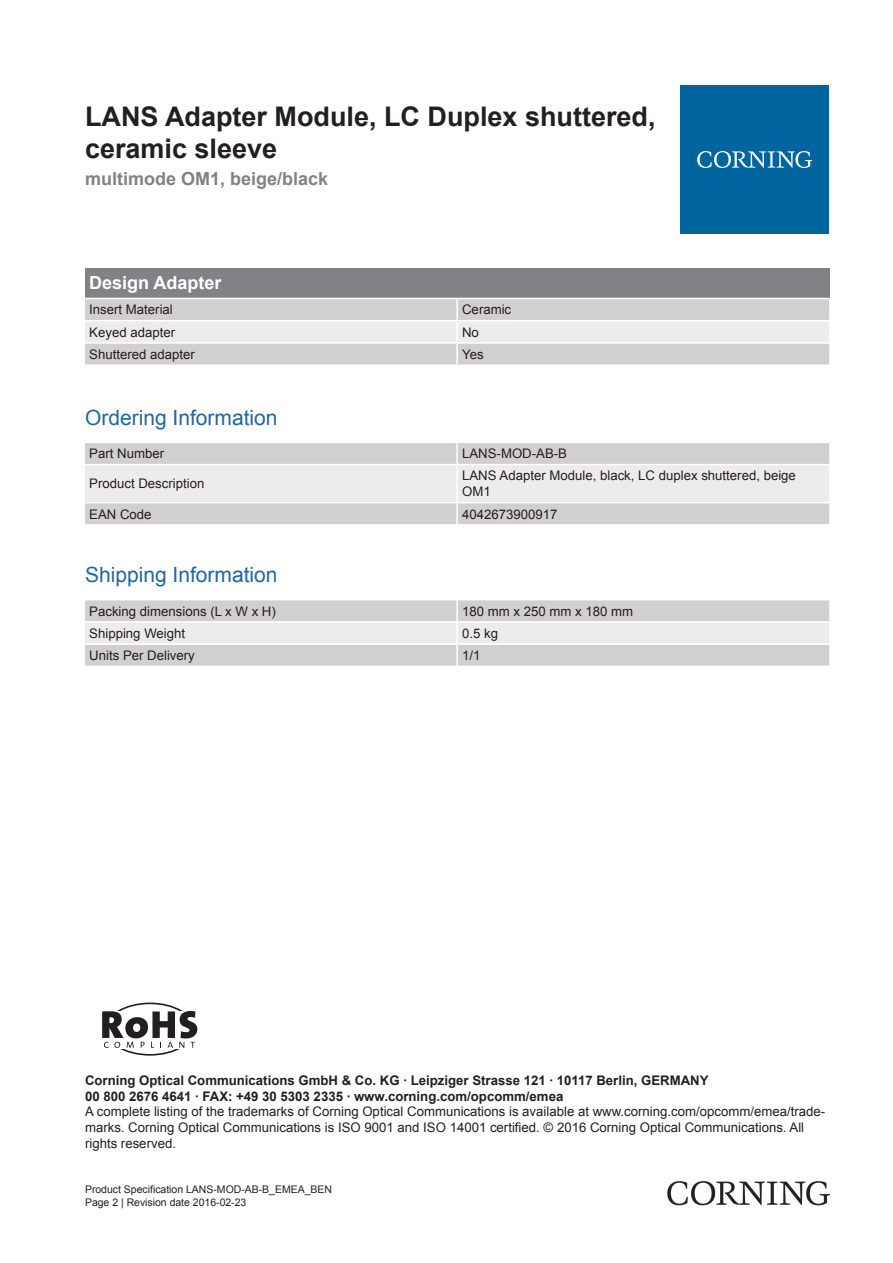
<style>
.page{position:relative;width:893px;height:1263px;background:#fff}
.page>*{position:absolute;margin:0;border:0;box-sizing:border-box;transform-origin:0 0}
.t1{font:700 27px/32.4px "Arial";color:#231f20}
.t2{font:21px "Arial";color:#2166a2}
.t3{font:700 18px "Arial";color:#808285}
.t4{font:700 18px "Arial";color:#fff}
.t5{font:13.2px/15.9px "Arial";color:#231f20}
.t6{font:700 13.2px/15.9px "Arial";color:#231f20}
.t7{font:10.5px/12.6px "Arial";color:#231f20}
</style>
<div class="page">
<div style="left:85px;top:268px;width:744px;height:30px;background:#808285"></div>
<div style="left:85px;top:299px;width:744px;height:65px;background:#d1cfcf"></div>
<div style="left:85px;top:321px;width:744px;height:21px;background:#edeceb"></div>
<hr style="left:456px;top:299px;width:2px;height:21px;background:#fff">
<hr style="left:456px;top:321px;width:2px;height:21px;background:#fff">
<hr style="left:456px;top:344px;width:2px;height:20px;background:#fff">
<hr style="left:85px;top:320px;width:372px;height:1px;background:#fff">
<hr style="left:457px;top:320px;width:372px;height:1px;background:#fff">
<hr style="left:85px;top:342px;width:372px;height:2px;background:#fff">
<hr style="left:457px;top:342px;width:372px;height:2px;background:#fff">
<div style="left:85px;top:443px;width:744px;height:81px;background:#d1cfcf"></div>
<div style="left:85px;top:465px;width:744px;height:37px;background:#edeceb"></div>
<hr style="left:456px;top:443px;width:2px;height:21px;background:#fff">
<hr style="left:456px;top:465px;width:2px;height:37px;background:#fff">
<hr style="left:456px;top:503px;width:2px;height:21px;background:#fff">
<hr style="left:85px;top:464px;width:372px;height:1px;background:#fff">
<hr style="left:457px;top:464px;width:372px;height:1px;background:#fff">
<hr style="left:85px;top:502px;width:372px;height:1px;background:#fff">
<hr style="left:457px;top:502px;width:372px;height:1px;background:#fff">
<div style="left:85px;top:600px;width:744px;height:66px;background:#d1cfcf"></div>
<div style="left:85px;top:623px;width:744px;height:20px;background:#edeceb"></div>
<hr style="left:456px;top:600px;width:2px;height:21px;background:#fff">
<hr style="left:456px;top:623px;width:2px;height:20px;background:#fff">
<hr style="left:456px;top:645px;width:2px;height:21px;background:#fff">
<hr style="left:85px;top:621px;width:372px;height:2px;background:#fff">
<hr style="left:457px;top:621px;width:372px;height:2px;background:#fff">
<hr style="left:85px;top:643px;width:372px;height:2px;background:#fff">
<hr style="left:457px;top:643px;width:372px;height:2px;background:#fff">
<div style="left:680px;top:85px;width:149px;height:149px;background:#00649e"></div>
<svg style="left:697px;top:151px;width:115px;height:17px"></svg>
<img style="left:668px;top:1181px;width:161px;height:24px">
<div style="left:105px;top:1002px;width:90px;height:54px;border:2px solid #231f20;border-radius:50%"></div>
<div style="left:85px;top:1011px;width:123px;height:38px;background:#fff"></div>
<svg style="left:102px;top:1011px;width:95px;height:37px"></svg>
<h1 class="t1" style="left:85px;top:101px;width:572px">LANS Adapter Module, LC Duplex shuttered, ceramic sleeve</h1>
<h3 class="t3" style="left:85px;top:166px;width:245px">multimode OM1, beige/black</h3>
<h3 class="t4" style="left:89px;top:271px;width:134px">Design Adapter</h3>
<p class="t5" style="left:89px;top:302px;width:85px">Insert Material</p>
<p class="t5" style="left:462px;top:302px;width:51px">Ceramic</p>
<p class="t5" style="left:89px;top:324px;width:87px">Keyed adapter</p>
<p class="t5" style="left:462px;top:324px;width:18px">No</p>
<p class="t5" style="left:89px;top:346px;width:107px">Shuttered adapter</p>
<p class="t5" style="left:462px;top:346px;width:23px">Yes</p>
<h2 class="t2" style="left:85px;top:404px;width:194px">Ordering Information</h2>
<p class="t5" style="left:89px;top:446px;width:76px">Part Number</p>
<p class="t5" style="left:462px;top:446px;width:106px">LANS-MOD-AB-B</p>
<p class="t5" style="left:89px;top:476px;width:117px">Product Description</p>
<p class="t5" style="left:462px;top:468px;width:335px">LANS Adapter Module, black, LC duplex shuttered, beige<br>OM1</p>
<p class="t5" style="left:89px;top:506px;width:64px">EAN Code</p>
<p class="t5" style="left:462px;top:506px;width:97px">4042673900917</p>
<h2 class="t2" style="left:85px;top:561px;width:194px">Shipping Information</h2>
<p class="t5" style="left:89px;top:603px;width:188px">Packing dimensions (L x W x H)</p>
<p class="t5" style="left:462px;top:603px;width:172px">180 mm x 250 mm x 180 mm</p>
<p class="t5" style="left:89px;top:625px;width:97px">Shipping Weight</p>
<p class="t5" style="left:462px;top:625px;width:37px">0.5 kg</p>
<p class="t5" style="left:89px;top:647px;width:107px">Units Per Delivery</p>
<p class="t5" style="left:462px;top:647px;width:20px">1/1</p>
<p class="t6" style="left:85px;top:1073px;width:625px">Corning Optical Communications GmbH &amp; Co. KG · Leipziger Strasse 121 · 10117 Berlin, GERMANY<br>00 800 2676 4641 · FAX: +49 30 5303 2335 · www.corning.com/opcomm/emea</p>
<p class="t5" style="left:85px;top:1104px;width:742px">A complete listing of the trademarks of Corning Optical Communications is available at www.corning.com/opcomm/emea/trade&shy;marks. Corning Optical Communications is ISO 9001 and ISO 14001 certified. © 2016 Corning Optical Communications. All rights reserved.</p>
<p class="t7" style="left:85px;top:1183px;width:249px">Product Specification LANS-MOD-AB-B_EMEA_BEN<br>Page 2 | Revision date 2016-02-23</p>
</div>
